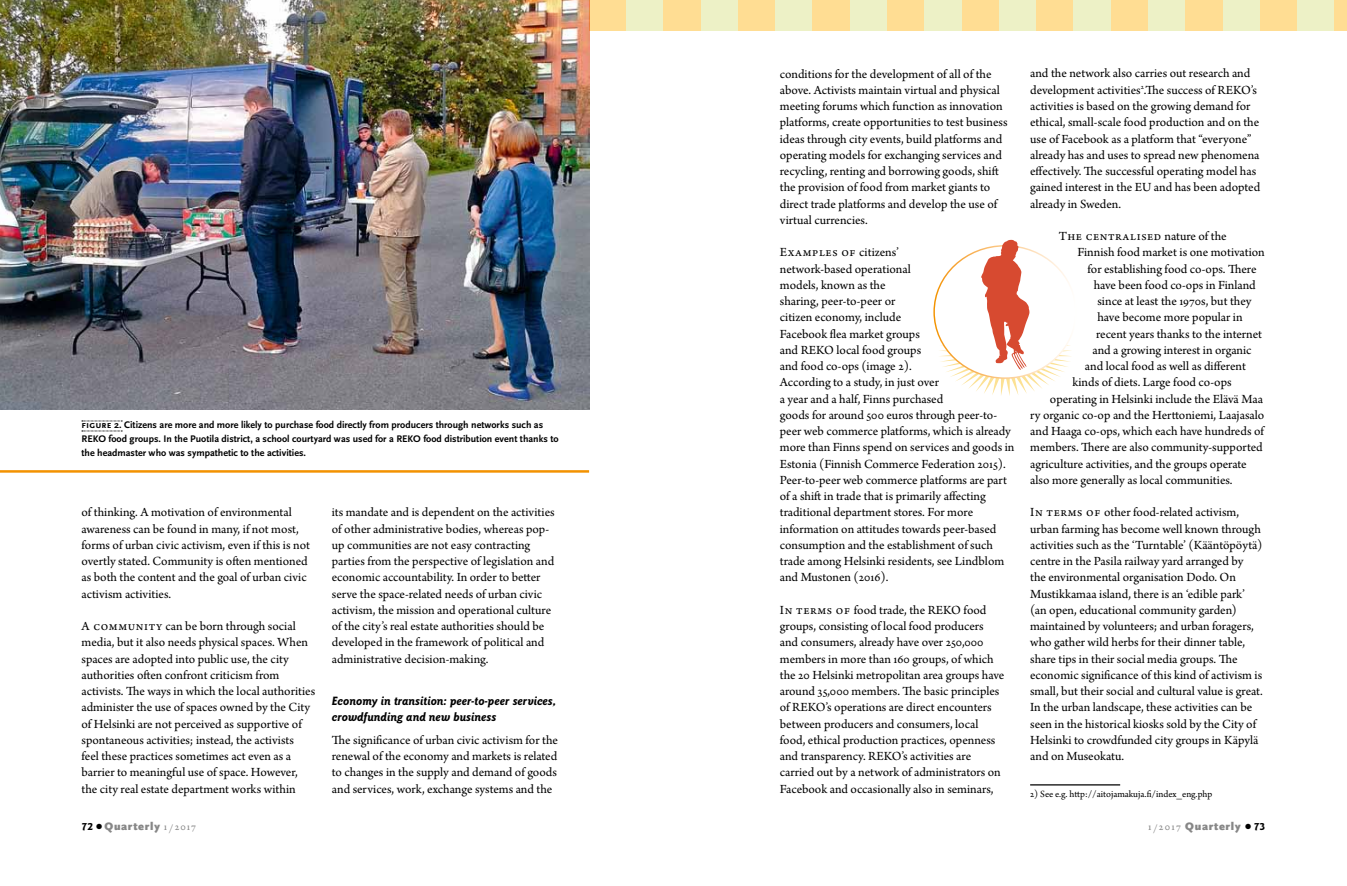
<style>
.page{position:relative;width:1347px;height:886px;background:#fff}
.page>*{position:absolute;margin:0;border:0;box-sizing:border-box;transform-origin:0 0}
.t1{font:13.12px/16.2px "Arno Pro";color:#000}
.t2{font:13.12px "Arno Pro";letter-spacing:.05em;color:#000}
.t3{font:italic 700 12.5px/16.2px "Goudy Sans Std";color:#000}
.t4{font:900 11.25px "Scala Sans Pro";letter-spacing:.065em;color:#878787}
.t5{font:700 10px/13.8px "Scala Sans Pro";color:#000}
.t6{font:10px "Arno Pro";letter-spacing:-.005em;color:#000}
.s1{font-family:"Goudy Sans Std";font-weight:700;color:#000}
.s2{font-weight:400;color:#000}
.s3{font-family:"Arno Pro";font-weight:400}
</style>
<div class="page">
<hr style="left:1030px;top:784px;width:90px;height:1px;background:#000">
<img style="left:0;top:0;width:589px;height:409px">
<svg style="left:82px;top:431px;width:40px;height:1px"></svg>
<svg style="left:82px;top:421px;width:40px;height:1px"></svg>
<svg style="left:938px;top:239px;width:133px;height:157px"></svg>
<hr style="left:0;top:470px;width:589px;height:3px;background:#f39200">
<div style="left:589px;top:0;width:37px;height:31px;background:#ffdd93"></div>
<div style="left:626px;top:0;width:37px;height:31px;background:#edf1c6"></div>
<div style="left:663px;top:0;width:38px;height:31px;background:#ffdd93"></div>
<div style="left:701px;top:0;width:37px;height:31px;background:#edf1c6"></div>
<div style="left:738px;top:0;width:37px;height:31px;background:#ffdd93"></div>
<div style="left:775px;top:0;width:37px;height:31px;background:#edf1c6"></div>
<div style="left:812px;top:0;width:38px;height:31px;background:#ffdd93"></div>
<div style="left:850px;top:0;width:37px;height:31px;background:#edf1c6"></div>
<div style="left:887px;top:0;width:37px;height:31px;background:#ffdd93"></div>
<div style="left:924px;top:0;width:38px;height:31px;background:#edf1c6"></div>
<div style="left:962px;top:0;width:37px;height:31px;background:#ffdd93"></div>
<div style="left:999px;top:0;width:37px;height:31px;background:#edf1c6"></div>
<div style="left:1036px;top:0;width:37px;height:31px;background:#ffdd93"></div>
<div style="left:1073px;top:0;width:38px;height:31px;background:#edf1c6"></div>
<div style="left:1111px;top:0;width:37px;height:31px;background:#ffdd93"></div>
<div style="left:1148px;top:0;width:37px;height:31px;background:#edf1c6"></div>
<div style="left:1185px;top:0;width:37px;height:31px;background:#ffdd93"></div>
<div style="left:1222px;top:0;width:38px;height:31px;background:#edf1c6"></div>
<div style="left:1260px;top:0;width:37px;height:31px;background:#ffdd93"></div>
<div style="left:1297px;top:0;width:37px;height:31px;background:#edf1c6"></div>
<div style="left:1334px;top:0;width:12px;height:31px;background:#ffdd93"></div>
<p class="t5" style="left:81px;top:418px;width:478px">figure 2. Citizens are more and more likely to purchase food directly from producers through networks such as<br>REKO food groups. In the Puotila district, a school courtyard was used for a REKO food distribution event thanks to the headmaster who was sympathetic to the activities.</p>
<p class="t1" style="left:81px;top:505px;width:230px">of thinking. A motivation of environmental awareness can be found in many, if not most, forms of urban civic activism, even if this is not overtly stated. Community is often mentioned as both the content and the goal of urban civic activism activities.</p>
<p class="t1" style="left:81px;top:619px;width:235px">A community can be born through social media, but it also needs physical spaces. When spaces are adopted into public use, the city authorities often confront criticism from activists. The ways in which the local authorities administer the use of spaces owned by the City of Helsinki are not perceived as supportive of spontaneous activities; instead, the activists<br>feel these practices sometimes act even as a barrier to meaningful use of space. However, the city real estate department works within</p>
<p class="t1" style="left:332px;top:505px;width:224px">its mandate and is dependent on the activities of other administrative bodies, whereas pop&shy;up communities are not easy contracting parties from the perspective of legislation and economic accountability. In order to better serve the space-related needs of urban civic activism, the mission and operational culture of the city’s real estate authorities should be developed in the framework of political and administrative decision-making.</p>
<p class="t3" style="left:332px;top:693px;width:226px">Economy in transition: peer-to-peer services, crowdfunding and new business</p>
<p class="t1" style="left:332px;top:732px;width:228px;text-align:justify">The significance of urban civic activism for the renewal of the economy and markets is related to changes in the supply and demand of goods and services, work, exchange systems and the</p>
<p class="t1" style="left:780px;top:66px;width:229px">conditions for the development of all of the above. Activists maintain virtual and physical meeting forums which function as innovation platforms, create opportunities to test business ideas through city events, build platforms and operating models for exchanging services and recycling, renting and borrowing goods, shift the provision of food from market giants to direct trade platforms and develop the use of virtual currencies.</p>
<p class="t1" style="left:780px;top:245px;width:236px">Examples of citizens’<br>network-based operational<br>models, known as the<br>sharing, peer-to-peer or<br>citizen economy, include<br>Facebook flea market groups<br>and REKO local food groups<br>and food co-ops (image 2).<br>According to a study, in just over<br>a year and a half, Finns purchased<br>goods for around 500 euros through peer-to&shy;peer web commerce platforms, which is already more than Finns spend on services and goods in Estonia (Finnish Commerce Federation 2015).<br>Peer-to-peer web commerce platforms are part of a shift in trade that is primarily affecting traditional department stores. For more information on attitudes towards peer-based consumption and the establishment of such trade among Helsinki residents, see Lindblom and Mustonen (2016).</p>
<p class="t1" style="left:780px;top:602px;width:226px">In terms of food trade, the REKO food groups, consisting of local food producers and consumers, already have over 250,000 members in more than 160 groups, of which the 20 Helsinki metropolitan area groups have around 35,000 members. The basic principles of REKO’s operations are direct encounters between producers and consumers, local food, ethical production practices, openness and transparency. REKO’s activities are carried out by a network of administrators on Facebook and occasionally also in seminars,</p>
<p class="t1" style="left:1030px;top:66px;width:232px">and the network also carries out research and development activities<sup>2</sup>.The success of REKO’s activities is based on the growing demand for ethical, small-scale food production and on the use of Facebook as a platform that “everyone” already has and uses to spread new phenomena effectively. The successful operating model has gained interest in the EU and has been adopted already in Sweden.</p>
<p class="t2" style="left:1058px;top:229px;width:170px">The centralised nature of the</p>
<p class="t1" style="left:1077px;top:245px;width:189px">Finnish food market is one motivation</p>
<p class="t1" style="left:1087px;top:261px;width:170px">for establishing food co-ops. There</p>
<p class="t1" style="left:1093px;top:277px;width:164px">have been food co-ops in Finland</p>
<p class="t1" style="left:1097px;top:294px;width:156px">since at least the 1970s, but they</p>
<p class="t1" style="left:1097px;top:310px;width:147px">have become more popular in</p>
<p class="t1" style="left:1096px;top:326px;width:167px">recent years thanks to the internet</p>
<p class="t1" style="left:1092px;top:342px;width:161px">and a growing interest in organic</p>
<p class="t1" style="left:1085px;top:359px;width:162px">and local food as well as different</p>
<p class="t1" style="left:1072px;top:375px;width:161px">kinds of diets. Large food co-ops</p>
<p class="t1" style="left:1050px;top:391px;width:215px">operating in Helsinki include the Elävä Maa</p>
<p class="t1" style="left:1030px;top:407px;width:236px">ry organic co-op and the Herttoniemi, Laajasalo</p>
<p class="t1" style="left:1030px;top:424px;width:235px">and Haaga co-ops, which each have hundreds of</p>
<p class="t1" style="left:1030px;top:440px;width:234px">members. There are also community-supported</p>
<p class="t1" style="left:1030px;top:456px;width:218px">agriculture activities, and the groups operate</p>
<p class="t1" style="left:1030px;top:472px;width:204px">also more generally as local communities.</p>
<p class="t1" style="left:1030px;top:505px;width:234px">In terms of other food-related activism, urban farming has become well known through activities such as the ‘Turntable’ (Kääntöpöytä) centre in the Pasila railway yard arranged by<br>the environmental organisation Dodo. On Mustikkamaa island, there is an ‘edible park’ (an open, educational community garden) maintained by volunteers; and urban foragers, who gather wild herbs for their dinner table, share tips in their social media groups. The economic significance of this kind of activism is small, but their social and cultural value is great.<br>In the urban landscape, these activities can be seen in the historical kiosks sold by the City of Helsinki to crowdfunded city groups in Käpylä and on Museokatu.</p>
<p class="t6" style="left:1030px;top:789px;width:183px">2) See e.g. http://aitojamakuja.fi/index_eng.php</p>
<p class="t4" style="left:82px;top:820px;width:116px"><span class="s1">72</span> <span class="s2">○</span> Quarterly <span class="s3">1/2017</span></p>
<p class="t4" style="left:1148px;top:820px;width:119px"><span class="s3">1/2017</span> Quarterly <span class="s2">○</span> <span class="s1">73</span></p>
</div>
